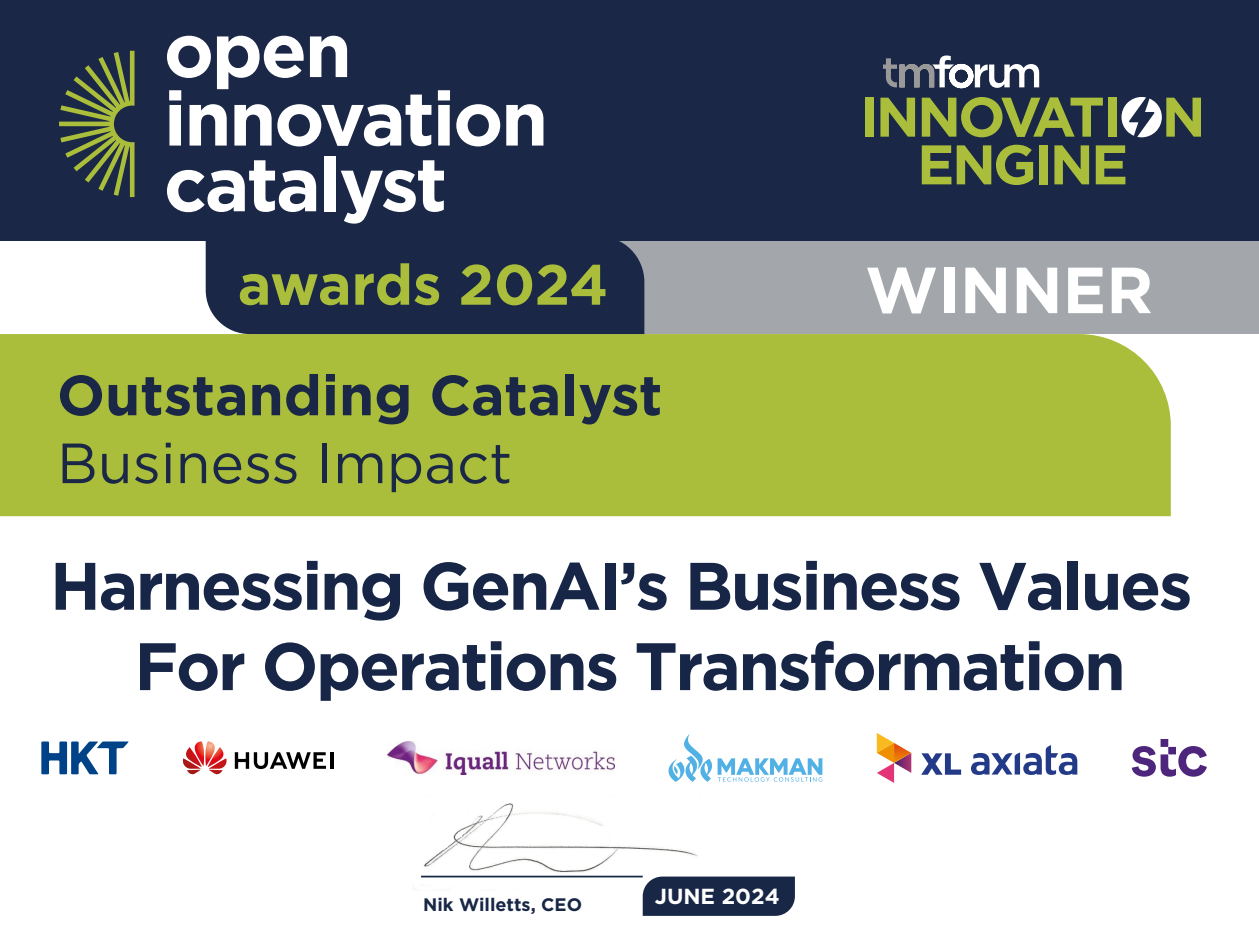
<style>
.page{position:relative;width:1259px;height:945px;background:#fff}
.page>*{position:absolute;margin:0;border:0;box-sizing:border-box;transform-origin:0 0}
.t1{font:700 66.85px/80.3px "Gotham";letter-spacing:-.035em;color:#172647;text-align:center}
.t2{font:700 64.92px "Gotham";color:#fff}
.t3{font:700 56.7px "Gotham";letter-spacing:-.01em;color:#aabe3b}
.t4{font:700 56.52px "Gotham";color:#1a2746}
.t5{font:56.52px "Gotham";color:#1a2746}
.t6{font:700 21.7px "Gotham";color:#fff}
.t7{font:700 18.03px "Gotham";color:#182746}
</style>
<div class="page">
<div style="left:610px;top:240px;width:648px;height:94px;background:#a3a7ab"></div>
<div style="left:0;top:0;width:1258px;height:240px;background:#1a2746"></div>
<img style="left:421px;top:803px;width:277px;height:75px">
<div style="left:642px;top:876px;width:152px;height:39px;background:#182746"></div>
<hr style="left:421px;top:875px;width:221px;height:2px;background:#182746">
<div style="left:0;top:334px;width:1170px;height:182px;background:#aabe3b"></div>
<div style="left:206px;top:240px;width:438px;height:94px;background:#1a2746"></div>
<svg style="left:883px;top:55px;width:156px;height:33px"></svg>
<div style="left:865px;top:98px;width:8px;height:39px;background:#aabe3b"></div>
<svg style="left:880px;top:98px;width:35px;height:39px"></svg>
<svg style="left:921px;top:97px;width:181px;height:40px"></svg>
<div style="left:1107px;top:98px;width:9px;height:39px;background:#aabe3b"></div>
<svg style="left:1121px;top:97px;width:79px;height:40px"></svg>
<svg style="left:921px;top:145px;width:112px;height:40px"></svg>
<div style="left:1039px;top:145px;width:8px;height:39px;background:#aabe3b"></div>
<svg style="left:1054px;top:145px;width:34px;height:39px"></svg>
<svg style="left:1095px;top:145px;width:30px;height:39px"></svg>
<svg style="left:167px;top:36px;width:44px;height:42px"></svg>
<svg style="left:217px;top:36px;width:86px;height:53px"></svg>
<svg style="left:310px;top:36px;width:37px;height:41px"></svg>
<svg style="left:169px;top:90px;width:12px;height:55px"></svg>
<svg style="left:189px;top:104px;width:38px;height:41px"></svg>
<svg style="left:234px;top:104px;width:37px;height:41px"></svg>
<svg style="left:277px;top:95px;width:154px;height:51px"></svg>
<svg style="left:438px;top:90px;width:12px;height:55px"></svg>
<svg style="left:456px;top:104px;width:44px;height:42px"></svg>
<svg style="left:506px;top:104px;width:37px;height:41px"></svg>
<svg style="left:167px;top:160px;width:149px;height:52px"></svg>
<div style="left:324px;top:156px;width:12px;height:55px;background:#fff"></div>
<svg style="left:341px;top:160px;width:103px;height:63px"></svg>
<svg style="left:59px;top:51px;width:75px;height:146px"></svg>
<svg style="left:41px;top:741px;width:87px;height:33px"></svg>
<hr style="left:330px;top:752px;width:3px;height:16px;background:#000">
<svg style="left:235px;top:752px;width:91px;height:17px"></svg>
<svg style="left:183px;top:741px;width:44px;height:34px"></svg>
<svg style="left:668px;top:734px;width:154px;height:47px"></svg>
<svg style="left:876px;top:733px;width:35px;height:49px"></svg>
<svg style="left:971px;top:745px;width:106px;height:29px"></svg>
<svg style="left:921px;top:753px;width:40px;height:21px"></svg>
<svg style="left:1131px;top:739px;width:75px;height:37px"></svg>
<img style="left:388px;top:741px;width:226px;height:33px">
<p class="t3" style="left:238px;top:247px;width:372px">awards 2024</p>
<p class="t2" style="left:865px;top:247px;width:289px">WINNER</p>
<p class="t4" style="left:57px;top:357px;width:607px">Outstanding Catalyst</p>
<p class="t5" style="left:57px;top:427px;width:456px">Business Impact</p>
<p class="t1" style="left:50px;top:545px;width:1143px">Harnessing GenAI’s Business Values<br>For Operations Transformation</p>
<p class="t7" style="left:423px;top:892px;width:160px">Nik Willetts, CEO</p>
<p class="t6" style="left:654px;top:881px;width:126px">JUNE 2024</p>
</div>
